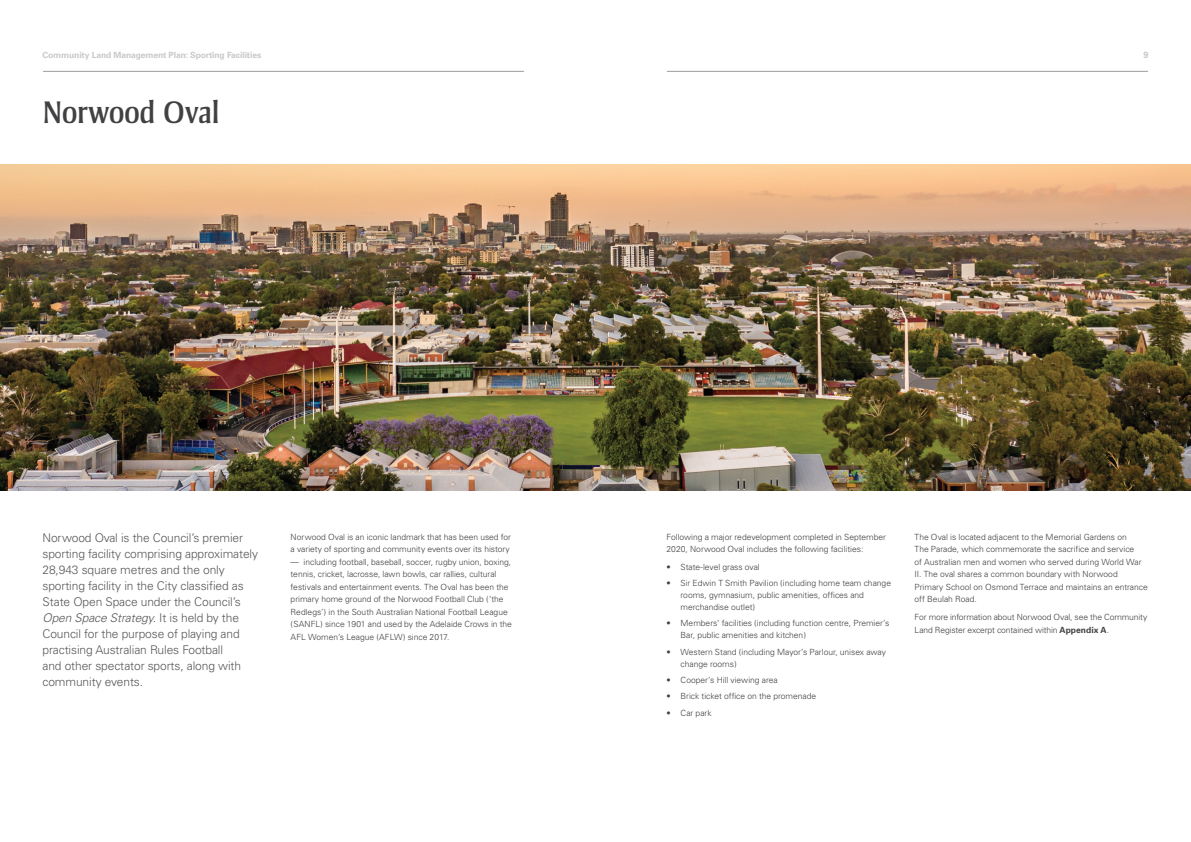
<style>
.page{position:relative;width:1191px;height:842px;background:#fff}
.page>*{position:absolute;margin:0;border:0;box-sizing:border-box;transform-origin:0 0}
.t1{font:32px "Strayhorn";letter-spacing:-.02em;color:#414042}
.t2{font:300 12px/16px "Univers";letter-spacing:-.01em;color:#58595b}
.t3{font:700 9px "Univers";color:#c7c8ca}
.t4{font:300 8.5px/12.5px "Univers";letter-spacing:-.005em;color:#414042}
.t5{font:700 8.5px "Univers";letter-spacing:-.01em;color:#c7c8ca}
.s1{font-style:italic}
.s2{font-weight:700}
</style>
<div class="page">
<hr style="left:667px;top:71px;width:481px;height:1px;background:#9d9fa2">
<hr style="left:43px;top:71px;width:481px;height:1px;background:#9d9fa2">
<img style="left:0;top:164px;width:1191px;height:326px">
<p class="t5" style="left:43px;top:50px;width:220px">Community Land Management Plan: Sporting Facilities</p>
<p class="t3" style="left:1143px;top:49px;width:7px">9</p>
<h1 class="t1" style="left:43px;top:94px;width:178px">Norwood Oval</h1>
<p class="t2" style="left:43px;top:530px;width:217px">Norwood Oval is the Council’s premier sporting facility comprising approximately 28,943 square metres and the only sporting facility in the City classified as State Open Space under the Council’s <span class="s1">Open Space Strategy.</span> It is held by the Council for the purpose of playing and practising Australian Rules Football<br>and other spectator sports, along with community events.</p>
<p class="t4" style="left:914px;top:530px;width:235px">The Oval is located adjacent to the Memorial Gardens on<br>The Parade, which commemorate the sacrifice and service<br>of Australian men and women who served during World War II. The oval shares a common boundary with Norwood Primary School on Osmond Terrace and maintains an entrance off Beulah Road.</p>
<p class="t4" style="left:291px;top:530px;width:222px">Norwood Oval is an iconic landmark that has been used for a variety of sporting and community events over its history</p>
<p class="t4" style="left:291px;top:555px;width:223px">— including football, baseball, soccer, rugby union, boxing, tennis, cricket, lacrosse, lawn bowls, car rallies, cultural festivals and entertainment events. The Oval has been the primary home ground of the Norwood Football Club (‘the Redlegs’) in the South Australian National Football League (SANFL) since 1901 and used by the Adelaide Crows in the AFL Women’s League (AFLW) since 2017.</p>
<p class="t4" style="left:666px;top:530px;width:221px">Following a major redevelopment completed in September<br>2020, Norwood Oval includes the following facilities:</p>
<p class="t4" style="left:666px;top:561px;width:95px">• State-level grass oval</p>
<p class="t4" style="left:680px;top:577px;width:212px;line-height:12px;text-indent:-14px">• Sir Edwin T Smith Pavilion (including home team change rooms, gymnasium, public amenities, offices and merchandise outlet)</p>
<p class="t4" style="left:680px;top:617px;width:210px;line-height:12px;text-indent:-14px">• Members’ facilities (including function centre, Premier’s<br>Bar, public amenities and kitchen)</p>
<p class="t4" style="left:680px;top:646px;width:207px;line-height:12px;text-indent:-14px">• Western Stand (including Mayor’s Parlour, unisex away change rooms)</p>
<p class="t4" style="left:666px;top:674px;width:113px">• Cooper’s Hill viewing area</p>
<p class="t4" style="left:666px;top:690px;width:151px">• Brick ticket office on the promenade</p>
<p class="t4" style="left:666px;top:707px;width:47px">• Car park</p>
<p class="t4" style="left:914px;top:611px;width:234px">For more information about Norwood Oval, see the Community<br>Land Register excerpt contained within <span class="s2">Appendix A</span>.</p>
</div>
